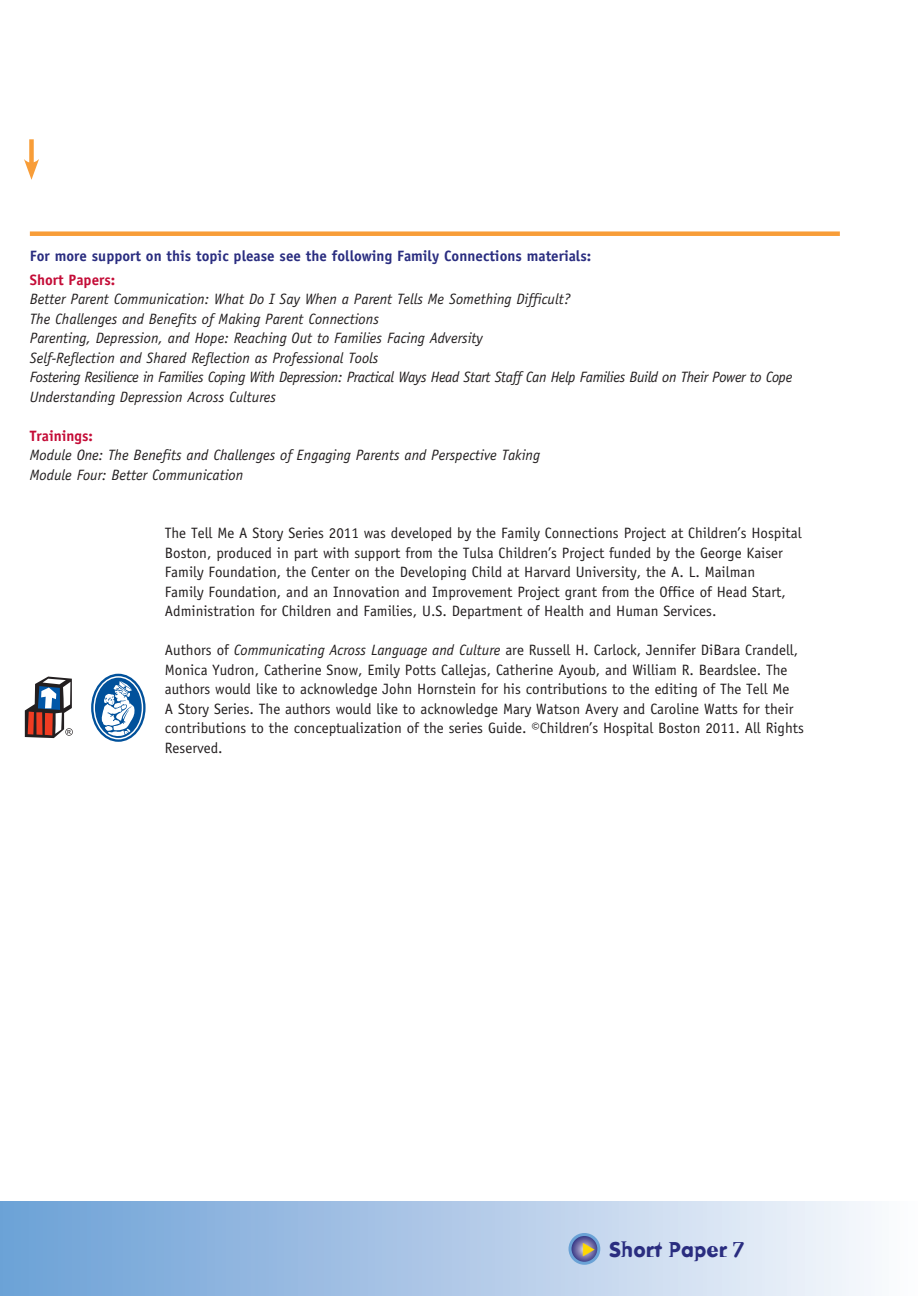
<style>
.page{position:relative;width:918px;height:1296px;background:#fff}
.page>*{position:absolute;margin:0;border:0;box-sizing:border-box;transform-origin:0 0}
.t1{font:700 21px "Dead History";color:#2a2d80}
.t2{font:15px/19.5px "Officina Sans";color:#231f20}
.t3{font:italic 15px "Officina Sans";color:#231f20}
.t4{font:italic 15px "Officina Sans";letter-spacing:-.025em;color:#231f20}
.t5{font:700 15px "Officina Sans";color:#2a2d80}
.t6{font:700 15px "Officina Sans";color:#c40c37}
.s1{font-style:italic}
</style>
<div class="page">
<div style="left:30px;top:231px;width:810px;height:5px;background:#f89d38"></div>
<svg style="left:25px;top:677px;width:48px;height:61px"></svg>
<svg style="left:91px;top:674px;width:55px;height:68px"></svg>
<div style="left:93px;top:676px;width:50px;height:63px;border:1px solid #fff;border-radius:50%"></div>
<svg style="left:101px;top:681px;width:34px;height:56px"></svg>
<div style="left:0;top:1202px;width:918px;height:94px;background:linear-gradient(to right,#6a9ed5,#faf9fd)"></div>
<svg style="left:570px;top:1234px;width:29px;height:29px"></svg>
<div style="left:569px;top:1233px;width:31px;height:32px;border:3px solid #6aa2d6;border-radius:50%"></div>
<div style="left:29px;top:139px;width:5px;height:28px;background:#f89d38"></div>
<svg style="left:24px;top:159px;width:15px;height:21px"></svg>
<svg style="left:583px;top:1242px;width:12px;height:14px"></svg>
<p class="t5" style="left:30px;top:246px;width:563px">For more support on this topic please see the following Family Connections materials:</p>
<p class="t6" style="left:30px;top:271px;width:87px">Short Papers:</p>
<p class="t3" style="left:30px;top:291px;width:542px">Better Parent Communication: What Do I Say When a Parent Tells Me Something Difficult?</p>
<p class="t3" style="left:30px;top:310px;width:351px">The Challenges and Benefits of Making Parent Connections</p>
<p class="t3" style="left:30px;top:330px;width:455px">Parenting, Depression, and Hope: Reaching Out to Families Facing Adversity</p>
<p class="t3" style="left:30px;top:349px;width:350px">Self-Reflection and Shared Reflection as Professional Tools</p>
<p class="t4" style="left:30px;top:369px;width:764px">Fostering Resilience in Families Coping With Depression: Practical Ways Head Start Staff Can Help Families Build on Their Power to Cope</p>
<p class="t3" style="left:30px;top:388px;width:248px">Understanding Depression Across Cultures</p>
<p class="t6" style="left:30px;top:427px;width:65px">Trainings:</p>
<p class="t3" style="left:30px;top:447px;width:512px">Module One: The Benefits and Challenges of Engaging Parents and Perspective Taking</p>
<p class="t3" style="left:30px;top:466px;width:215px">Module Four: Better Communication</p>
<p class="t2" style="left:165px;top:524px;width:638px">The Tell Me A Story Series 2011 was developed by the Family Connections Project at Children’s Hospital Boston, produced in part with support from the Tulsa Children’s Project funded by the George Kaiser Family Foundation, the Center on the Developing Child at Harvard University, the A. L. Mailman<br>Family Foundation, and an Innovation and Improvement Project grant from the Office of Head Start, Administration for Children and Families, U.S. Department of Health and Human Services.</p>
<p class="t2" style="left:165px;top:641px;width:641px">Authors of <span class="s1">Communicating Across Language and Culture</span> are Russell H. Carlock, Jennifer DiBara Crandell, Monica Yudron, Catherine Snow, Emily Potts Callejas, Catherine Ayoub, and William R. Beardslee. The authors would like to acknowledge John Hornstein for his contributions to the editing of The Tell Me<br>A Story Series. The authors would like to acknowledge Mary Watson Avery and Caroline Watts for their contributions to the conceptualization of the series Guide. ©Children’s Hospital Boston 2011. All Rights Reserved.</p>
<h1 class="t1" style="left:609px;top:1235px;width:136px">Short Paper 7</h1>
</div>
